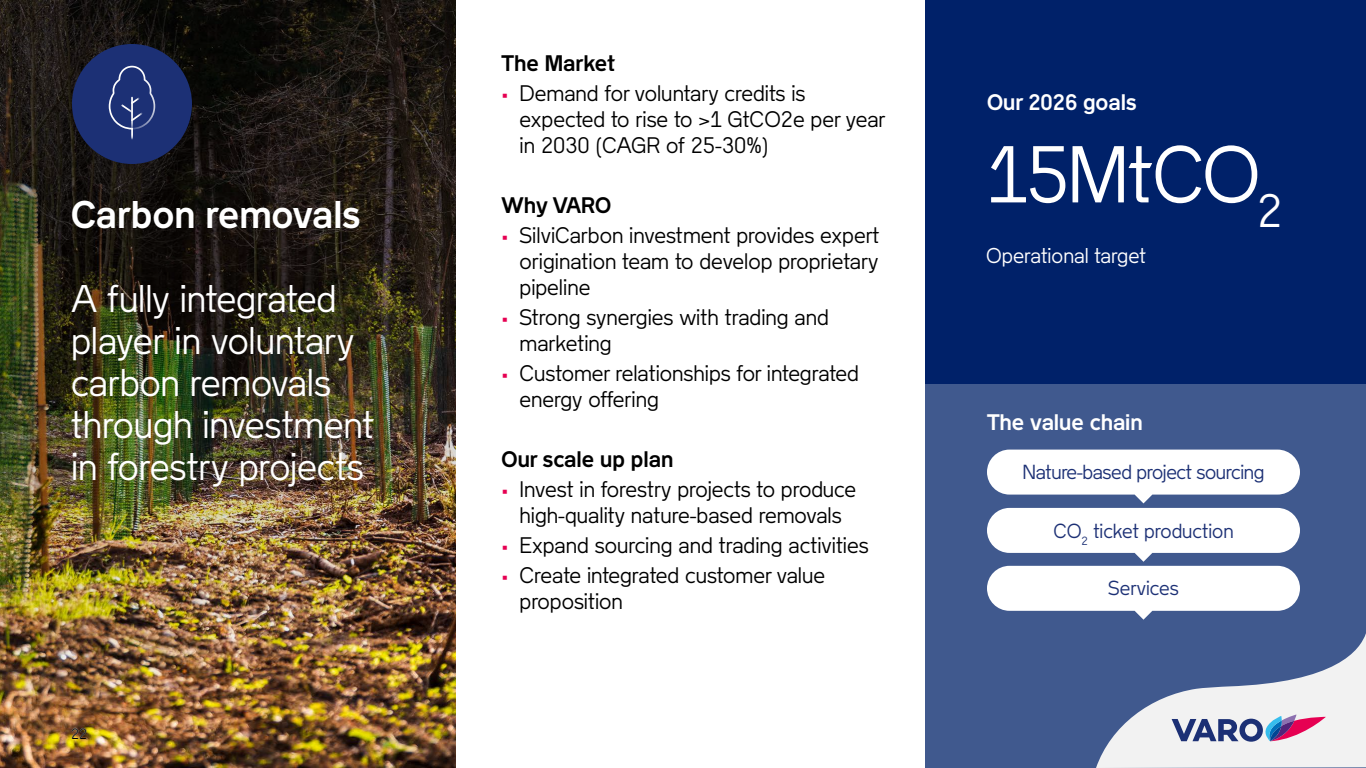
<style>
.page{position:relative;width:1366px;height:768px;background:#fff}
.page>*{position:absolute;margin:0;border:0;box-sizing:border-box;transform-origin:0 0}
.t1{font:300 75px "Nuova Volte";letter-spacing:-.03em;color:#fff}
.t2{font:300 36px/42px "Nuova Volte";letter-spacing:-.005em;color:#fff}
.t3{font:600 36px "Nuova Volte";color:#fff}
.t4{font:300 21px/26px "Nuova Volte";color:#000}
.t5{font:600 21px "Nuova Volte";color:#000}
.t6{font:600 21px "Nuova Volte";color:#fff}
.t7{font:300 20px "Nuova Volte";color:#fff}
.t8{font:300 19px "Nuova Volte";color:#1c3075}
.t9{font:300 19px "Nuova Volte";letter-spacing:-.02em;color:#1c3075}
.t10{font:300 14px "Nuova Volte";color:#000}
.s1{font-size:20px;color:#e60052}
</style>
<div class="page">
<div style="left:925px;top:384px;width:441px;height:384px;background:#40598e"></div>
<div style="left:987px;top:508px;width:313px;height:45px;background:#fff;border-radius:22px"></div>
<div style="left:987px;top:566px;width:313px;height:45px;background:#fff;border-radius:22px"></div>
<div style="left:925px;top:0;width:441px;height:384px;background:#002169"></div>
<img style="left:0;top:0;width:455px;height:768px">
<div style="left:987px;top:450px;width:313px;height:45px;background:#fff;border-radius:22px"></div>
<svg style="left:1096px;top:633px;width:270px;height:135px"></svg>
<div style="left:72px;top:44px;width:120px;height:120px;background:#1c3075;border-radius:50%"></div>
<svg style="left:109px;top:66px;width:46px;height:74px"></svg>
<h2 class="t3" style="left:71px;top:194px;width:291px">Carbon removals</h2>
<h2 class="t2" style="left:71px;top:279px;width:305px">A fully integrated player in voluntary carbon removals through investment in forestry projects</h2>
<p class="t10" style="left:71px;top:726px;width:18px">22</p>
<p class="t5" style="left:502px;top:51px;width:115px">The Market</p>
<p class="t4" style="left:520px;top:81px;width:368px;text-indent:-18px"><span class="s1">•</span> Demand for voluntary credits is expected to rise to &gt;1 GtCO2e per year in 2030 (CAGR of 25-30%)</p>
<p class="t5" style="left:502px;top:193px;width:111px">Why VARO</p>
<p class="t4" style="left:520px;top:223px;width:361px;text-align:justify;text-indent:-18px"><span class="s1">•</span> SilviCarbon investment provides expert origination team to develop proprietary pipeline</p>
<p class="t4" style="left:520px;top:305px;width:311px;text-indent:-18px"><span class="s1">•</span> Strong synergies with trading and marketing</p>
<p class="t4" style="left:520px;top:361px;width:341px;text-indent:-18px"><span class="s1">•</span> Customer relationships for integrated energy offering</p>
<p class="t5" style="left:502px;top:447px;width:173px">Our scale up plan</p>
<p class="t4" style="left:502px;top:477px;width:356px;text-align:center"><span class="s1">•</span> Invest in forestry projects to produce high-quality nature-based removals</p>
<p class="t4" style="left:502px;top:533px;width:369px"><span class="s1">•</span> Expand sourcing and trading activities</p>
<p class="t4" style="left:520px;top:563px;width:307px;text-indent:-18px"><span class="s1">•</span> Create integrated customer value proposition</p>
<p class="t6" style="left:987px;top:90px;width:151px">Our 2026 goals</p>
<h1 class="t1" style="left:986px;top:132px;width:298px">15MtCO<sub>2</sub></h1>
<p class="t7" style="left:986px;top:244px;width:162px">Operational target</p>
<p class="t6" style="left:987px;top:410px;width:157px">The value chain</p>
<p class="t9" style="left:1023px;top:462px;width:243px">Nature-based project sourcing</p>
<p class="t8" style="left:1053px;top:521px;width:182px">CO<sub>2</sub> ticket production</p>
<p class="t8" style="left:1108px;top:577px;width:72px">Services</p>
</div>
